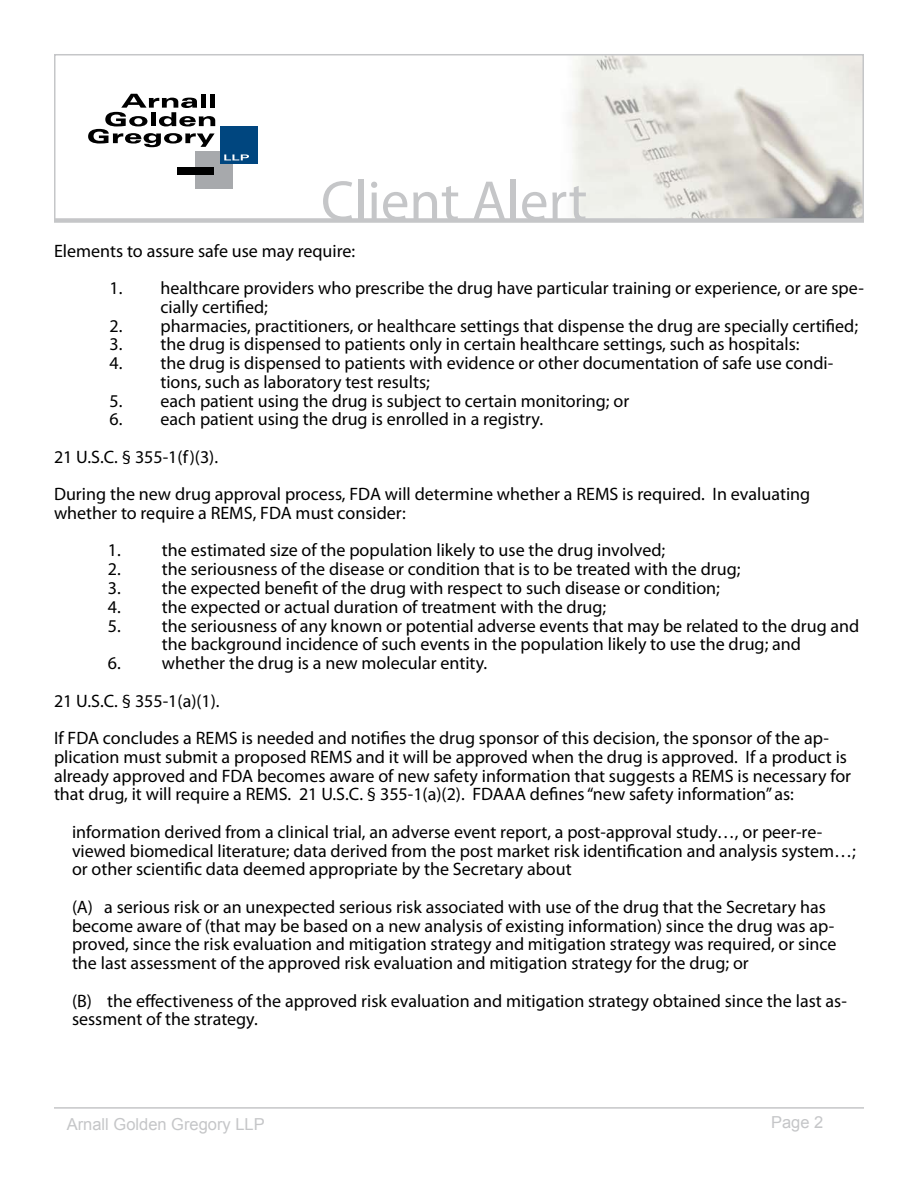
<style>
.page{position:relative;width:918px;height:1188px;background:#fff}
.page>*{position:absolute;margin:0;border:0;box-sizing:border-box;transform-origin:0 0}
.t1{font:57px "Myriad Pro";color:#c5c6c8}
.t2{font:18px/18.8px "Myriad Pro";color:#000}
.t3{font:16.5px "Arial";color:#c5c6c8}
</style>
<div class="page">
<hr style="left:54px;top:1107px;width:810px;height:2px;background:#c5c6c8">
<div style="left:54px;top:218px;width:810px;height:5px;background:#d3d4d5"></div>
<svg style="left:54px;top:54px;width:810px;height:168px"></svg>
<h1 class="t1" style="left:321px;top:166px;width:268px">Client Alert</h1>
<p class="t2" style="left:54px;top:241px;width:303px">Elements to assure safe use may require:</p>
<p class="t2" style="left:160px;top:278px;width:705px;text-indent:-51px">1. healthcare providers who prescribe the drug have particular training or experience, or are spe&shy;cially certified;</p>
<p class="t2" style="left:109px;top:316px;width:750px">2. pharmacies, practitioners, or healthcare settings that dispense the drug are specially certified;</p>
<p class="t2" style="left:109px;top:335px;width:692px">3. the drug is dispensed to patients only in certain healthcare settings, such as hospitals:</p>
<p class="t2" style="left:160px;top:353px;width:674px;text-indent:-51px">4. the drug is dispensed to patients with evidence or other documentation of safe use condi&shy;tions, such as laboratory test results;</p>
<p class="t2" style="left:109px;top:391px;width:521px">5. each patient using the drug is subject to certain monitoring; or</p>
<p class="t2" style="left:54px;top:400px;width:758px;line-height:37.5px;text-indent:55px">6. each patient using the drug is enrolled in a registry.<br>21 U.S.C. § 355-1(f)(3).<br>During the new drug approval process, FDA will determine whether a REMS is required. In evaluating</p>
<p class="t2" style="left:54px;top:503px;width:353px">whether to require a REMS, FDA must consider:</p>
<p class="t2" style="left:108px;top:541px;width:559px">1. the estimated size of the population likely to use the drug involved;</p>
<p class="t2" style="left:108px;top:560px;width:634px">2. the seriousness of the disease or condition that is to be treated with the drug;</p>
<p class="t2" style="left:108px;top:578px;width:613px">3. the expected benefit of the drug with respect to such disease or condition;</p>
<p class="t2" style="left:108px;top:597px;width:500px">4. the expected or actual duration of treatment with the drug;</p>
<p class="t2" style="left:108px;top:616px;width:753px;text-align:center">5. the seriousness of any known or potential adverse events that may be related to the drug and the background incidence of such events in the population likely to use the drug; and</p>
<p class="t2" style="left:54px;top:644px;width:776px;line-height:37.5px;text-indent:54px">6. whether the drug is a new molecular entity.<br>21 U.S.C. § 355-1(a)(1).<br>If FDA concludes a REMS is needed and notifies the drug sponsor of this decision, the sponsor of the ap-</p>
<p class="t2" style="left:54px;top:747px;width:799px">plication must submit a proposed REMS and it will be approved when the drug is approved. If a product is already approved and FDA becomes aware of new safety information that suggests a REMS is necessary for that drug, it will require a REMS. 21 U.S.C. § 355-1(a)(2). FDAAA defines “new safety information” as:</p>
<p class="t2" style="left:72px;top:822px;width:785px">information derived from a clinical trial, an adverse event report, a post-approval study…, or peer-re&shy;viewed biomedical literature; data derived from the post market risk identification and analysis system…; or other scientific data deemed appropriate by the Secretary about</p>
<p class="t2" style="left:72px;top:897px;width:766px">(A) a serious risk or an unexpected serious risk associated with use of the drug that the Secretary has become aware of (that may be based on a new analysis of existing information) since the drug was ap&shy;proved, since the risk evaluation and mitigation strategy and mitigation strategy was required, or since the last assessment of the approved risk evaluation and mitigation strategy for the drug; or</p>
<p class="t2" style="left:72px;top:991px;width:776px">(B) the effectiveness of the approved risk evaluation and mitigation strategy obtained since the last as&shy;sessment of the strategy.</p>
<p class="t3" style="left:67px;top:1114px;width:200px">Arnall Golden Gregory LLP</p>
<p class="t3" style="left:771px;top:1111px;width:54px">Page 2</p>
</div>
